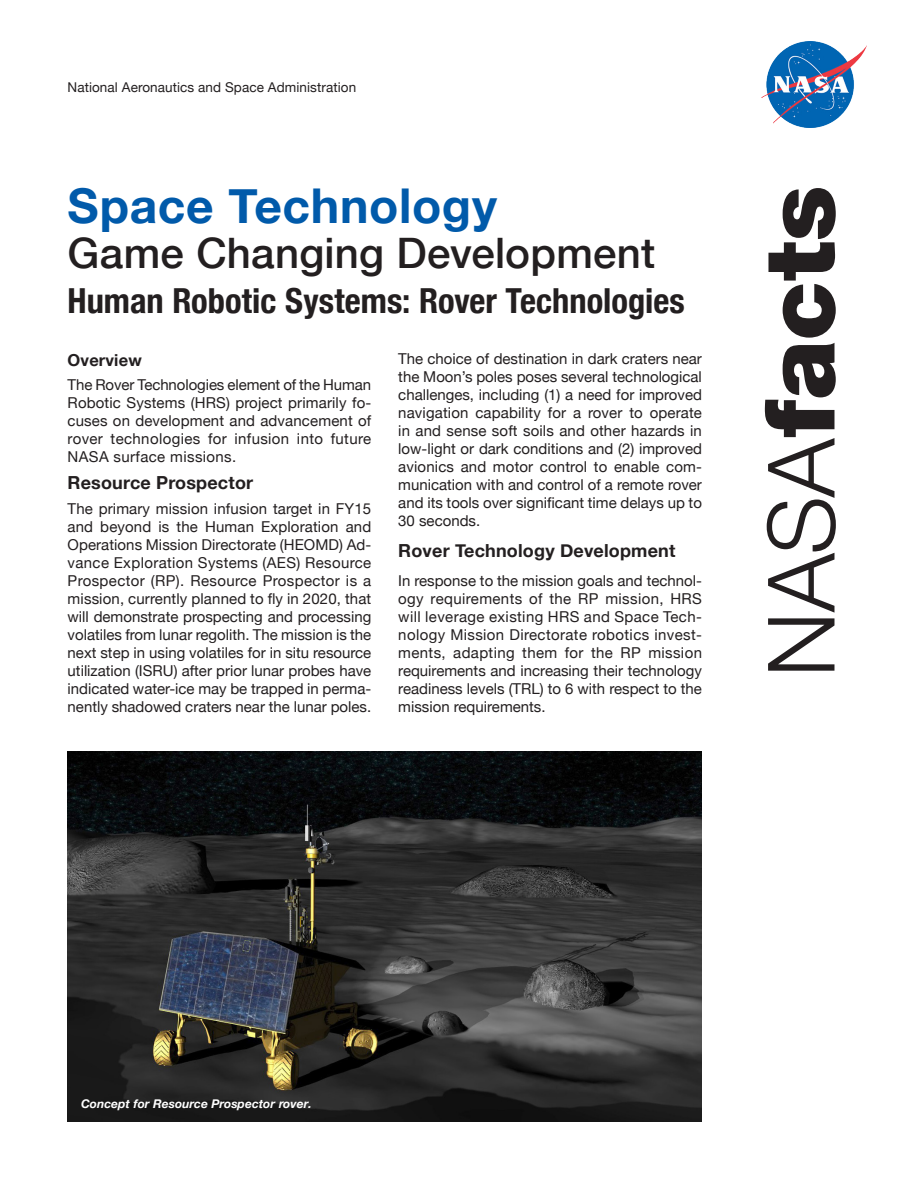
<style>
.page{position:relative;width:918px;height:1188px;background:#fff}
.page>*{position:absolute;margin:0;border:0;box-sizing:border-box;transform-origin:0 0}
.NASAfacts{font:900 97.5px "Helvetica Neue LT Std";color:#231f20}
.t1{font:700 48px "Helvetica Neue";letter-spacing:.015em;color:#015aaa}
.t2{font:500 42px "Helvetica Neue";letter-spacing:.005em;color:#231f20}
.t3{font:700 condensed 34.5px "Helvetica Neue";color:#231f20}
.t4{font:700 18px "Helvetica Neue";letter-spacing:.01em;color:#231f20}
.t5{font:700 16.5px "Helvetica Neue";letter-spacing:.01em;color:#231f20}
.t6{font:15px/18px "Helvetica Neue";color:#231f20;text-align:justify}
.NASA_identifier{font:13.5px "Helvetica Neue";letter-spacing:.005em;color:#231f20}
.t7{font:italic 700 12px "Helvetica Neue";letter-spacing:.005em;color:#fff}
.s1{font-weight:300;font-size:93px}
.s2{font-family:"Arial"}
</style>
<div class="page">
<img style="left:761px;top:41px;width:105px;height:86px">
<img style="left:68px;top:752px;width:634px;height:369px">
<p class="NASA_identifier" style="left:68px;top:76px;width:290px">National Aeronautics and Space Administration</p>
<h1 class="t1" style="left:68px;top:163px;width:431px">Space Technology</h1>
<h1 class="t2" style="left:68px;top:220px;width:589px">Game Changing Development</h1>
<h1 class="t3" style="left:68px;top:272px;width:619px">Human Robotic Systems: Rover Technologies</h1>
<h2 class="t5" style="left:68px;top:345px;width:76px">Overview</h2>
<p class="t6" style="left:68px;top:375px;width:305px">The Rover Technologies element of the Human Robotic Systems (HRS) project primarily fo&shy;cuses on development and advancement of rover technologies for infusion into future NASA surface missions.</p>
<h2 class="t4" style="left:68px;top:467px;width:187px">Resource Prospector</h2>
<p class="t6" style="left:68px;top:499px;width:305px">The primary mission infusion target in FY15 and beyond is the Human Exploration and Operations Mission Directorate (HEOMD) Ad&shy;vance Exploration Systems (AES) Resource Prospector (RP). Resource Prospector is a mission, currently planned to fly in 2020, that will demonstrate prospecting and processing volatiles from lunar regolith. The mission is the next step in using volatiles for in situ resource utilization (ISRU) after prior lunar probes have indicated water-ice may be trapped in perma&shy;nently shadowed craters near the lunar poles.</p>
<p class="t6" style="left:398px;top:349px;width:305px">The choice of destination in dark craters near the Moon’s poles poses several technological challenges, including (1) a need for improved navigation capability for a rover to operate in and sense soft soils and other hazards in low-light or dark conditions and (2) improved avionics and motor control to enable com&shy;munication with and control of a remote rover and its tools over significant time delays up to 30 seconds.</p>
<h2 class="t4" style="left:398px;top:535px;width:279px">Rover Technology Development</h2>
<p class="t6" style="left:398px;top:571px;width:305px">In response to the mission goals and technol&shy;ogy requirements of the RP mission, HRS will leverage existing HRS and Space Tech&shy;nology Mission Directorate robotics invest&shy;ments, adapt ing them for the RP mission requirements and increasing their technology readiness levels (TRL) to 6 with respect to the mission requirements.</p>
<h1 class="NASAfacts" style="left:742px;top:677px;width:493px;rotate:-90deg"><span class="s1">NASA</span>facts</h1>
<p class="t7" style="left:81px;top:1094px;width:232px">Concept for Resource Prospector <span class="s2">r</span>over.</p>
</div>
